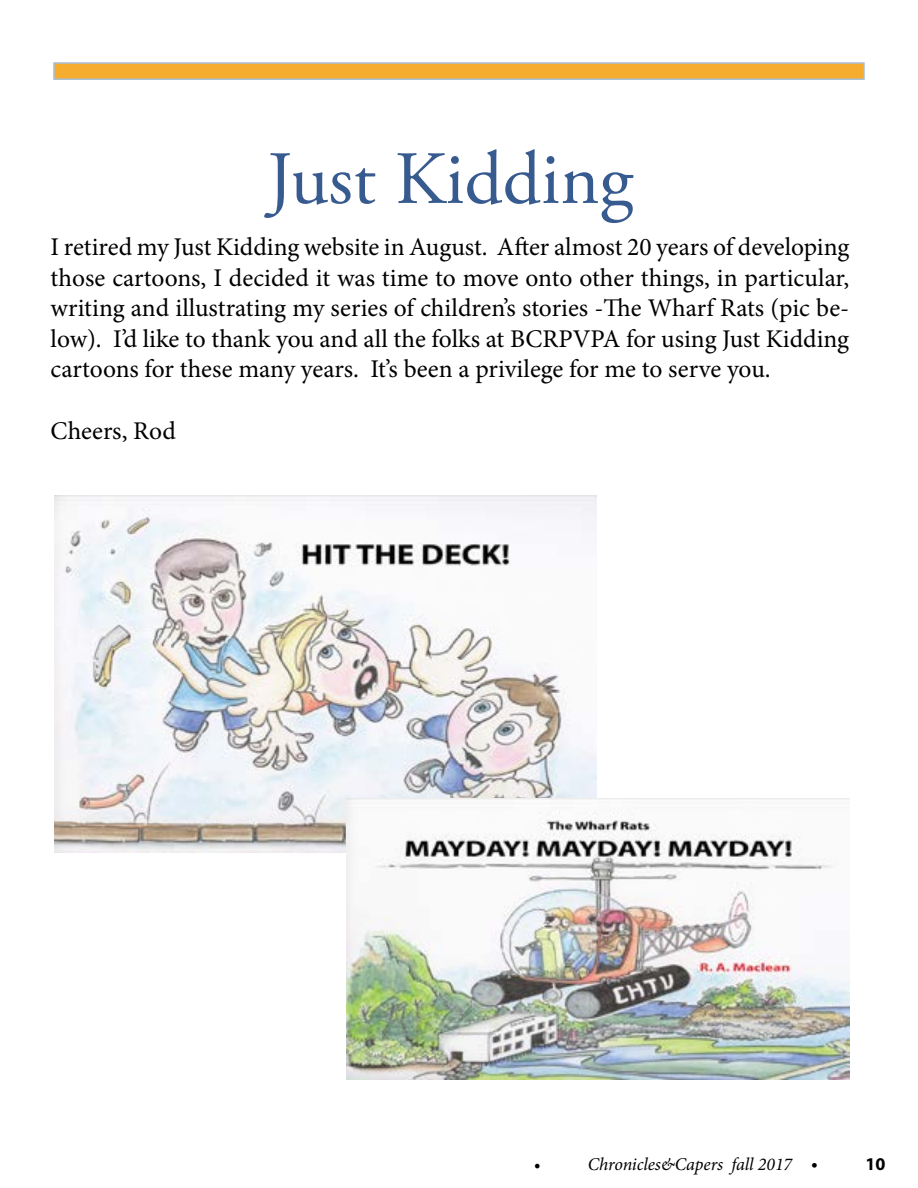
<style>
.page{position:relative;width:918px;height:1188px;background:#fff}
.page>*{position:absolute;margin:0;border:0;box-sizing:border-box;transform-origin:0 0}
.t1{font:75px "Adobe Garamond Pro";color:#375a8f}
.t2{font:25.5px/30.6px "Minion Pro";letter-spacing:-.005em;color:#000;text-align:justify}
.t3{font:italic 18px "Minion Pro";letter-spacing:-.005em;color:#000}
.t4{font:700 18px "Myriad Pro";color:#000}
.s1{font-family:"Myriad Pro";font-weight:700;font-style:normal}
</style>
<div class="page">
<div style="left:53px;top:62px;width:812px;height:18px;background:#f6ac2e;border:2px solid #a6bfd6"></div>
<img style="left:54px;top:495px;width:542px;height:358px">
<img style="left:346px;top:799px;width:503px;height:281px">
<h1 class="t1" style="left:267px;top:134px;width:367px">Just Kidding</h1>
<p class="t2" style="left:51px;top:232px;width:800px">I retired my Just Kidding website in August. After almost 20 years of developing those cartoons, I decided it was time to move onto other things, in particular, writing and illustrating my series of children’s stories -The Wharf Rats (pic be&shy;low). I’d like to thank you and all the folks at BCRPVPA for using Just Kidding cartoons for these many years. It’s been a privilege for me to serve you.</p>
<p class="t2" style="left:51px;top:415px;width:127px">Cheers, Rod</p>
<p class="t3" style="left:534px;top:1152px;width:8px">•</p>
<p class="t3" style="left:588px;top:1152px;width:231px">Chronicles&amp;Capers fall 2017 <span class="s1">•</span></p>
<p class="t4" style="left:866px;top:1152px;width:21px">10</p>
</div>
